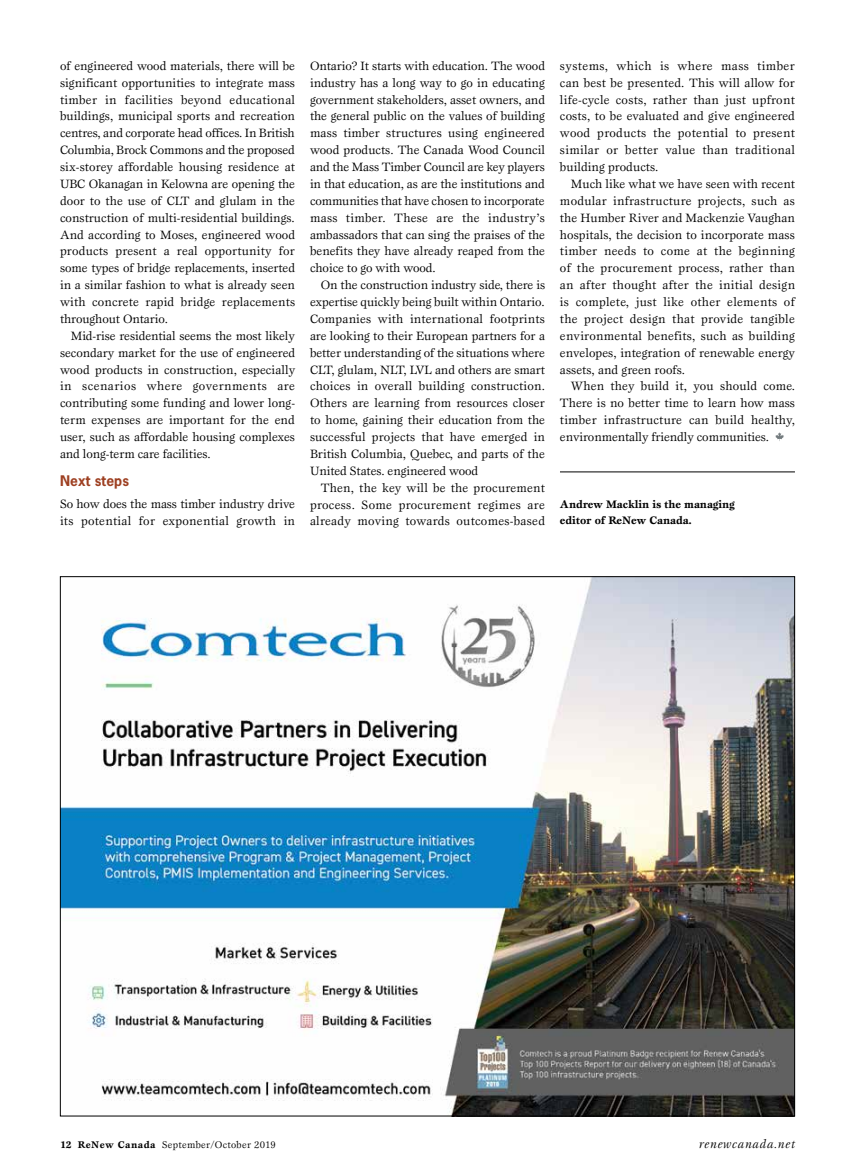
<style>
.page{position:relative;width:855px;height:1170px;background:#fff}
.page>*{position:absolute;margin:0;border:0;box-sizing:border-box;transform-origin:0 0}
.t1{font:700 13.75px "News Gothic";letter-spacing:.01em;color:#9e4022}
.t2{font:12.5px/16.9px "Esprit";color:#000;text-align:justify}
.t3{font:italic 12.5px "Esprit";letter-spacing:.05em;color:#000}
.t4{font:700 11.25px/16.2px "Esprit";letter-spacing:-.005em;color:#000}
.t5{font:10px "Esprit";letter-spacing:.03em;color:#000}
.s1{font-weight:700}
</style>
<div class="page">
<svg style="left:775px;top:432px;width:9px;height:9px"></svg>
<img style="left:62px;top:578px;width:731px;height:536px">
<hr style="left:560px;top:472px;width:235px;height:1px;background:#000">
<p class="t2" style="left:60px;top:57px;width:237px">of engineered wood materials, there will be significant opportunities to integrate mass timber in facilities beyond educational buildings, municipal sports and recreation centres, and corporate head offices. In British Columbia, Brock Commons and the proposed six-storey affordable housing residence at UBC Okanagan in Kelowna are opening the door to the use of CLT and glulam in the construction of multi-residential buildings.<br>And according to Moses, engineered wood products present a real opportunity for some types of bridge replacements, inserted in a similar fashion to what is already seen with concrete rapid bridge replacements throughout Ontario.</p>
<p class="t2" style="left:60px;top:327px;width:237px;text-indent:11px">Mid-rise residential seems the most likely secondary market for the use of engineered wood products in construction, especially in scenarios where governments are contributing some funding and lower long&shy;term expenses are important for the end user, such as affordable housing complexes and long-term care facilities.</p>
<p class="t1" style="left:60px;top:472px;width:71px">Next steps</p>
<p class="t2" style="left:60px;top:496px;width:237px">So how does the mass timber industry drive its potential for exponential growth in</p>
<p class="t2" style="left:310px;top:57px;width:237px">Ontario? It starts with education. The wood industry has a long way to go in educating government stakeholders, asset owners, and the general public on the values of building mass timber structures using engineered wood products. The Canada Wood Council and the Mass Timber Council are key players in that education, as are the institutions and communities that have chosen to incorporate mass timber. These are the industry’s ambassadors that can sing the praises of the benefits they have already reaped from the choice to go with wood.</p>
<p class="t2" style="left:310px;top:276px;width:237px;text-indent:11px">On the construction industry side, there is expertise quickly being built within Ontario.<br>Companies with international footprints are looking to their European partners for a better understanding of the situations where CLT, glulam, NLT, LVL and others are smart choices in overall building construction.<br>Others are learning from resources closer to home, gaining their education from the successful projects that have emerged in British Columbia, Quebec, and parts of the United States. engineered wood</p>
<p class="t2" style="left:310px;top:479px;width:237px;text-indent:11px">Then, the key will be the procurement process. Some procurement regimes are already moving towards outcomes-based</p>
<p class="t2" style="left:560px;top:57px;width:237px">systems, which is where mass timber can best be presented. This will allow for life-cycle costs, rather than just upfront costs, to be evaluated and give engineered wood products the potential to present similar or better value than traditional building products.</p>
<p class="t2" style="left:560px;top:175px;width:237px;text-indent:11px">Much like what we have seen with recent modular infrastructure projects, such as the Humber River and Mackenzie Vaughan hospitals, the decision to incorporate mass timber needs to come at the beginning of the procurement process, rather than an after thought after the initial design is complete, just like other elements of the project design that provide tangible environmental benefits, such as building envelopes, integration of renewable energy assets, and green roofs.</p>
<p class="t2" style="left:560px;top:378px;width:237px;text-indent:11px">When they build it, you should come.<br>There is no better time to learn how mass timber infrastructure can build healthy, environmentally friendly communities.</p>
<p class="t4" style="left:560px;top:495px;width:176px">Andrew Macklin is the managing editor of ReNew Canada.</p>
<p class="t5" style="left:60px;top:1138px;width:217px"><span class="s1">12 ReNew Canada</span> September/October 2019</p>
<p class="t3" style="left:699px;top:1136px;width:98px">renewcanada.net</p>
</div>
